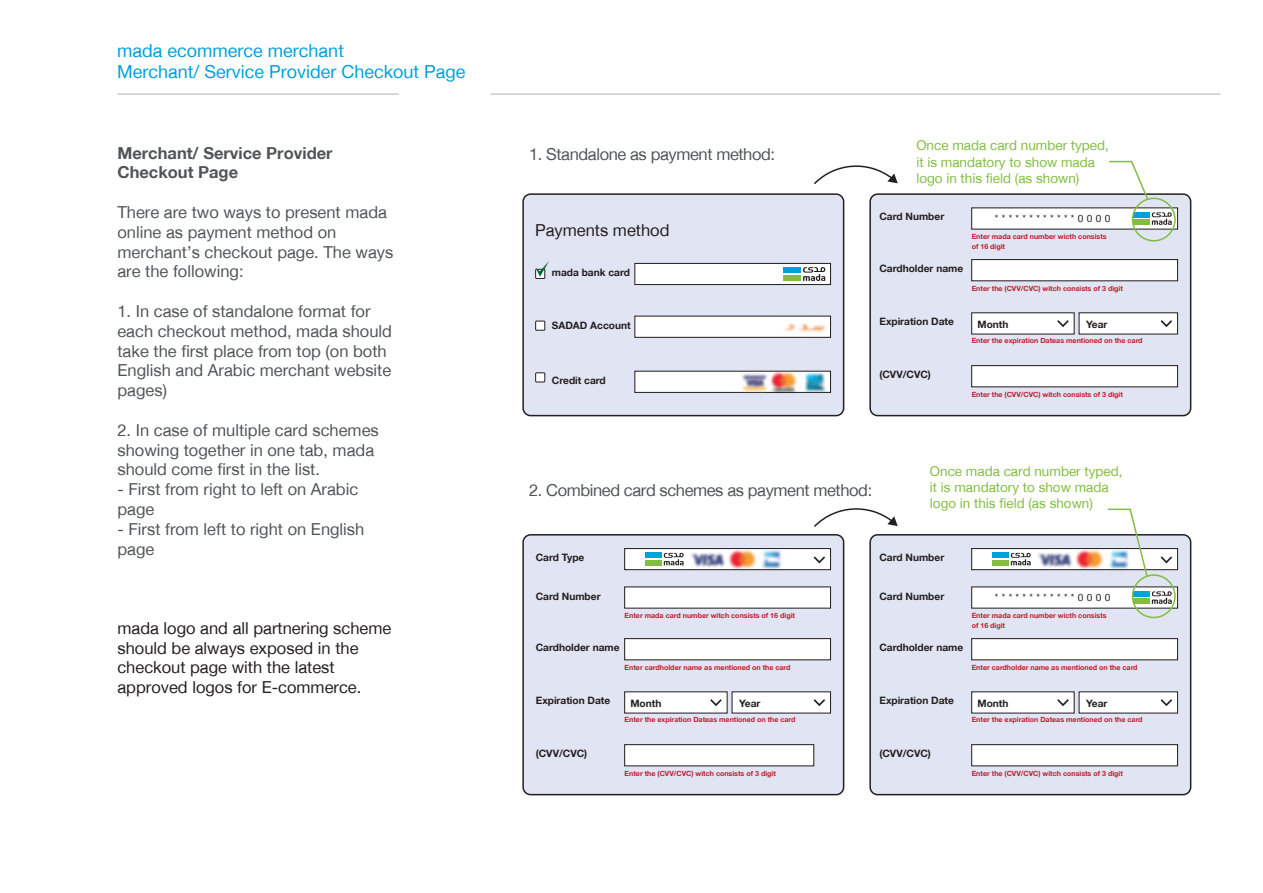
<style>
.page{position:relative;width:1263px;height:893px;background:#fff}
.page>*{position:absolute;margin:0;border:0;box-sizing:border-box;transform-origin:0 0}
.t1{font:18px/21.6px "Helvetica Neue LT Arabic";color:#00a0dd}
.t2{font:16.5px/19.8px "Helvetica Neue LT Arabic";color:#515457}
.t3{font:16.5px/19.8px "Helvetica Neue LT Arabic";color:#231f20}
.t4{font:16.5px "Helvetica Neue LT Arabic";letter-spacing:-.025em;color:#515457}
.t5{font:700 16.5px/19.8px "Helvetica Neue LT Arabic";color:#515457}
.t6{font:13.5px/16.2px "Helvetica Neue LT Arabic";color:#81bd41}
.t7{font:700 10.2px "Helvetica Neue LT Arabic";color:#231f20}
.t8{font:10.2px "Helvetica Neue LT Arabic";letter-spacing:.33em;color:#231f20}
.t9{font:700 7.05px/10.5px "Helvetica Neue LT Arabic";color:#be1e2d}
</style>
<div class="page">
<hr style="left:118px;top:94px;width:281px;height:1px;background:#b3b2b1">
<hr style="left:491px;top:94px;width:729px;height:1px;background:#b3b2b1">
<div style="left:523px;top:535px;width:321px;height:260px;background:#e1e4f3;border-radius:8px"></div>
<div style="left:522px;top:534px;width:322px;height:261px;border:2px solid #231f20;border-radius:8px"></div>
<div style="left:624px;top:548px;width:207px;height:22px;background:#fff;border:1px solid #231f20"></div>
<div style="left:624px;top:586px;width:207px;height:23px;background:#fff;border:1px solid #231f20"></div>
<div style="left:624px;top:638px;width:207px;height:22px;background:#fff;border:1px solid #231f20"></div>
<div style="left:624px;top:744px;width:190px;height:22px;background:#fff;border:1px solid #231f20"></div>
<div style="left:731px;top:691px;width:100px;height:23px;background:#fff"></div>
<svg style="left:813px;top:699px;width:12px;height:8px"></svg>
<div style="left:624px;top:691px;width:104px;height:23px;background:#fff"></div>
<svg style="left:710px;top:699px;width:12px;height:7px"></svg>
<img style="left:638px;top:534px;width:39px;height:75px">
<img style="left:677px;top:534px;width:32px;height:75px">
<img style="left:709px;top:534px;width:124px;height:75px">
<div style="left:870px;top:535px;width:321px;height:260px;background:#e1e4f3;border-radius:8px"></div>
<div style="left:869px;top:534px;width:322px;height:261px;border:2px solid #231f20;border-radius:8px"></div>
<div style="left:971px;top:548px;width:207px;height:22px;background:#fff;border:1px solid #231f20"></div>
<div style="left:971px;top:586px;width:207px;height:23px;background:#fff;border:1px solid #231f20"></div>
<div style="left:971px;top:638px;width:207px;height:22px;background:#fff;border:1px solid #231f20"></div>
<div style="left:971px;top:744px;width:207px;height:22px;background:#fff;border:1px solid #231f20"></div>
<div style="left:1078px;top:691px;width:100px;height:23px;background:#fff"></div>
<svg style="left:1160px;top:699px;width:13px;height:8px"></svg>
<div style="left:971px;top:691px;width:104px;height:23px;background:#fff"></div>
<svg style="left:1057px;top:699px;width:12px;height:7px"></svg>
<img style="left:985px;top:534px;width:39px;height:75px">
<img style="left:1024px;top:534px;width:32px;height:75px">
<img style="left:1056px;top:534px;width:124px;height:85px">
<div style="left:1134px;top:599px;width:16px;height:5px;background:#81bd41"></div>
<div style="left:1134px;top:591px;width:16px;height:6px;background:#00a0dd"></div>
<svg style="left:1152px;top:591px;width:20px;height:13px"></svg>
<div style="left:870px;top:194px;width:321px;height:222px;background:#e1e4f3;border-radius:8px"></div>
<div style="left:869px;top:193px;width:322px;height:223px;border:2px solid #231f20;border-radius:8px"></div>
<div style="left:971px;top:207px;width:207px;height:23px;background:#fff"></div>
<div style="left:971px;top:259px;width:207px;height:22px;background:#fff;border:1px solid #231f20"></div>
<div style="left:971px;top:365px;width:207px;height:22px;background:#fff;border:1px solid #231f20"></div>
<div style="left:1078px;top:312px;width:100px;height:23px;background:#fff"></div>
<svg style="left:1160px;top:320px;width:13px;height:7px"></svg>
<div style="left:971px;top:312px;width:104px;height:23px;background:#fff"></div>
<svg style="left:1057px;top:320px;width:12px;height:7px"></svg>
<div style="left:1134px;top:220px;width:16px;height:5px;background:#81bd41"></div>
<div style="left:1134px;top:212px;width:16px;height:6px;background:#00a0dd"></div>
<svg style="left:1152px;top:212px;width:20px;height:13px"></svg>
<div style="left:523px;top:194px;width:321px;height:222px;background:#e1e4f3;border-radius:8px"></div>
<div style="left:522px;top:193px;width:322px;height:223px;border:2px solid #231f20;border-radius:8px"></div>
<div style="left:535px;top:269px;width:10px;height:10px;border:1px solid #231f20"></div>
<div style="left:536px;top:321px;width:9px;height:9px;background:#fff"></div>
<div style="left:535px;top:321px;width:10px;height:10px;border:1px solid #231f20"></div>
<div style="left:536px;top:373px;width:9px;height:9px;background:#fff"></div>
<div style="left:535px;top:372px;width:10px;height:10px;border:1px solid #231f20"></div>
<div style="left:634px;top:316px;width:197px;height:22px;background:#fff;border:1px solid #231f20"></div>
<div style="left:634px;top:263px;width:197px;height:22px;background:#fff;border:1px solid #231f20"></div>
<div style="left:634px;top:371px;width:197px;height:22px;background:#fff;border:1px solid #231f20"></div>
<img style="left:869px;top:388px;width:10px;height:29px">
<img style="left:820px;top:388px;width:25px;height:29px">
<img style="left:689px;top:336px;width:131px;height:81px">
<img style="left:731px;top:265px;width:141px;height:123px">
<div style="left:783px;top:275px;width:18px;height:6px;background:#81bd41"></div>
<div style="left:783px;top:267px;width:18px;height:6px;background:#00a0dd"></div>
<svg style="left:803px;top:267px;width:22px;height:14px"></svg>
<svg style="left:536px;top:261px;width:13px;height:16px"></svg>
<svg style="left:814px;top:508px;width:84px;height:19px"></svg>
<svg style="left:814px;top:165px;width:84px;height:19px"></svg>
<div style="left:1132px;top:198px;width:44px;height:44px;border:2px solid #81bd41;border-radius:50%"></div>
<div style="left:1132px;top:574px;width:44px;height:44px;border:2px solid #81bd41;border-radius:50%"></div>
<svg style="left:1108px;top:160px;width:42px;height:41px"></svg>
<svg style="left:1106px;top:508px;width:43px;height:70px"></svg>
<h1 class="t1" style="left:117px;top:40px;width:350px">mada ecommerce merchant<br>Merchant/ Service Provider Checkout Page</h1>
<h2 class="t5" style="left:117px;top:143px;width:217px">Merchant/ Service Provider<br>Checkout Page</h2>
<h2 class="t2" style="left:117px;top:202px;width:277px">There are two ways to present mada online as payment method on merchant’s checkout page. The ways are the following:</h2>
<h2 class="t2" style="left:117px;top:301px;width:276px">1. In case of standalone format for each checkout method, mada should take the first place from top (on both<br>English and Arabic merchant website pages)</h2>
<h2 class="t2" style="left:117px;top:420px;width:263px">2. In case of multiple card schemes showing together in one tab, mada should come first in the list.</h2>
<h2 class="t2" style="left:117px;top:480px;width:242px">- First from right to left on Arabic page</h2>
<h2 class="t2" style="left:117px;top:519px;width:248px">- First from left to right on English page</h2>
<h2 class="t3" style="left:117px;top:618px;width:275px">mada logo and all partnering scheme should be always exposed in the checkout page with the latest approved logos for E-commerce.</h2>
<h2 class="t4" style="left:529px;top:145px;width:248px">1. Standalone as payment method:</h2>
<h2 class="t3" style="left:535px;top:221px;width:136px">Payments method</h2>
<h3 class="t7" style="left:552px;top:266px;width:80px">mada bank card</h3>
<h3 class="t6" style="left:916px;top:138px;width:194px">Once mada card number typed, it is mandatory to show mada logo in this field (as shown)</h3>
<h3 class="t7" style="left:879px;top:211px;width:66px">Card Number</h3>
<h3 class="t7" style="left:879px;top:263px;width:85px">Cardholder name</h3>
<h3 class="t8" style="left:995px;top:212px;width:117px">************0000</h3>
<p class="t9" style="left:972px;top:231px;width:136px">Enter mada card number wicth consists of 16 digit</p>
<p class="t9" style="left:972px;top:283px;width:153px">Enter the (CVV/CVC) witch consists of 3 digit</p>
<h3 class="t7" style="left:879px;top:316px;width:76px">Expiration Date</h3>
<h3 class="t7" style="left:552px;top:319px;width:80px">SADAD Account</h3>
<h3 class="t7" style="left:977px;top:318px;width:33px">Month</h3>
<h3 class="t7" style="left:1086px;top:318px;width:23px">Year</h3>
<h3 class="t7" style="left:552px;top:374px;width:55px">Credit card</h3>
<h3 class="t7" style="left:879px;top:369px;width:53px">(CVV/CVC)</h3>
<p class="t9" style="left:972px;top:336px;width:172px">Enter the expiration Dateas mentioned on the card</p>
<p class="t9" style="left:972px;top:390px;width:153px">Enter the (CVV/CVC) witch consists of 3 digit</p>
<h2 class="t4" style="left:529px;top:480px;width:345px">2. Combined card schemes as payment method:</h2>
<h3 class="t6" style="left:930px;top:463px;width:194px">Once mada card number typed, it is mandatory to show mada logo in this field (as shown)</h3>
<h3 class="t7" style="left:536px;top:552px;width:50px">Card Type</h3>
<h3 class="t7" style="left:879px;top:552px;width:66px">Card Number</h3>
<h3 class="t7" style="left:536px;top:590px;width:66px">Card Number</h3>
<h3 class="t7" style="left:879px;top:590px;width:66px">Card Number</h3>
<h3 class="t8" style="left:995px;top:591px;width:117px">************0000</h3>
<p class="t9" style="left:625px;top:610px;width:172px">Enter mada card number witch consists of 16 digit</p>
<p class="t9" style="left:972px;top:610px;width:136px">Enter mada card number wicth consists of 16 digit</p>
<h3 class="t7" style="left:536px;top:642px;width:85px">Cardholder name</h3>
<h3 class="t7" style="left:879px;top:642px;width:85px">Cardholder name</h3>
<p class="t9" style="left:625px;top:662px;width:167px">Enter cardholder name as mentioned on the card</p>
<p class="t9" style="left:972px;top:662px;width:167px">Enter cardholder name as mentioned on the card</p>
<h3 class="t7" style="left:536px;top:695px;width:76px">Expiration Date</h3>
<h3 class="t7" style="left:630px;top:697px;width:33px">Month</h3>
<h3 class="t7" style="left:739px;top:697px;width:23px">Year</h3>
<h3 class="t7" style="left:879px;top:695px;width:76px">Expiration Date</h3>
<h3 class="t7" style="left:977px;top:697px;width:33px">Month</h3>
<h3 class="t7" style="left:1086px;top:697px;width:23px">Year</h3>
<p class="t9" style="left:625px;top:715px;width:172px">Enter the expiration Dateas mentioned on the card</p>
<p class="t9" style="left:972px;top:715px;width:172px">Enter the expiration Dateas mentioned on the card</p>
<h3 class="t7" style="left:536px;top:748px;width:53px">(CVV/CVC)</h3>
<h3 class="t7" style="left:879px;top:748px;width:53px">(CVV/CVC)</h3>
<p class="t9" style="left:625px;top:769px;width:153px">Enter the (CVV/CVC) witch consists of 3 digit</p>
<p class="t9" style="left:972px;top:769px;width:153px">Enter the (CVV/CVC) witch consists of 3 digit</p>
</div>
